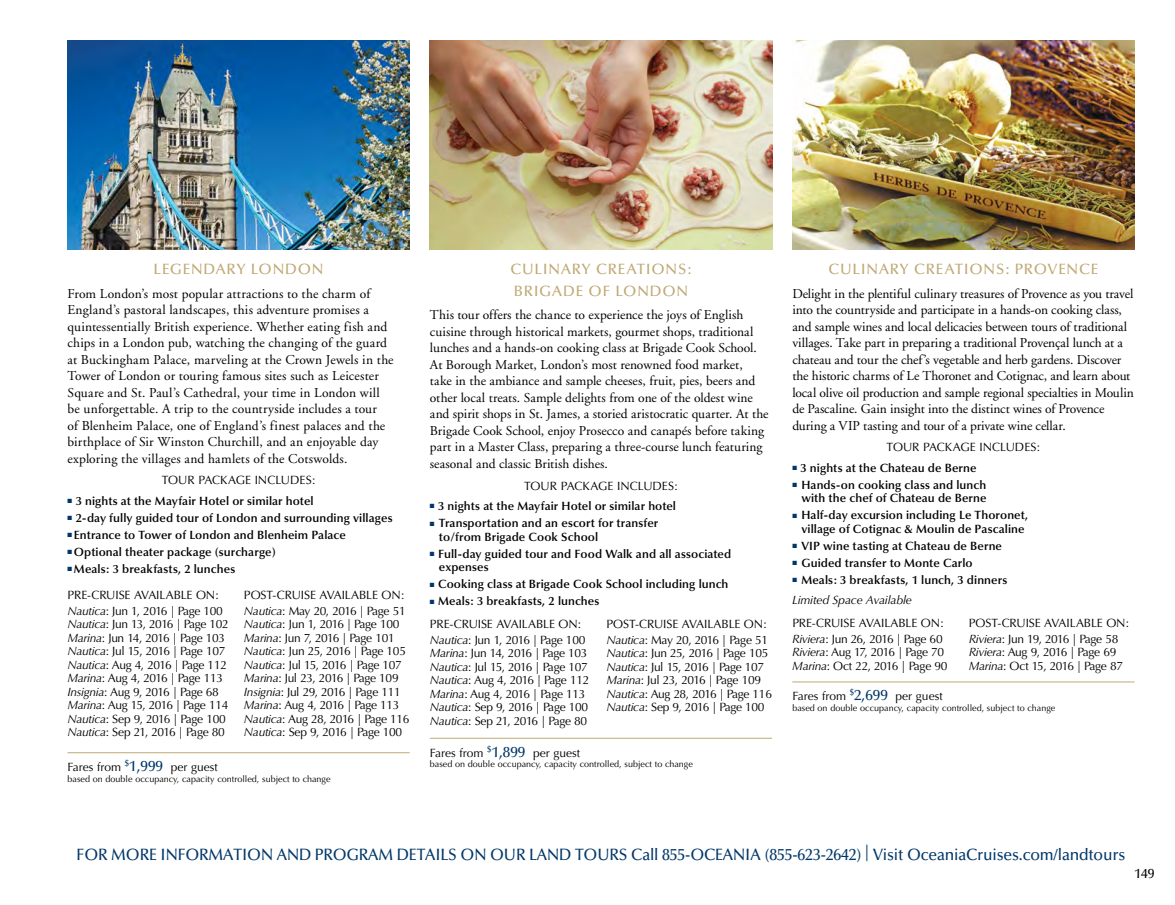
<style>
.page{position:relative;width:1175px;height:905px;background:#fff}
.page>*{position:absolute;margin:0;border:0;box-sizing:border-box;transform-origin:0 0}
.t1{font:500 16.5px "Optima";letter-spacing:-.01em;color:#003768;scale:.95 1}
.t2{font:500 15px/21.8px "Optima";letter-spacing:.05em;color:#bfa874;text-align:right}
.t3{font:13.5px/16.5px "Adobe Garamond";color:#000}
.t4{font:500 13.5px "Optima";color:#000}
.t5{font:600 12px/13.5px "Optima";letter-spacing:.005em;color:#000}
.t6{font:12px/13.5px "Optima";letter-spacing:-.03em;color:#000}
.t7{font:12px/13.5px "Optima";letter-spacing:-.05em;color:#000}
.t8{font:12px "Optima";color:#000}
.t9{font:12px "Optima";letter-spacing:-.01em;color:#000}
.t10{font:italic 12px "Optima";letter-spacing:-.01em;color:#000}
.t11{font:9px "Optima";color:#000}
.s1{color:#003768}
.s2{font-style:italic}
.s3{font-weight:500;font-size:15px;color:#003768}
</style>
<div class="page">
<img style="left:430px;top:40px;width:342px;height:210px">
<img style="left:68px;top:40px;width:342px;height:210px">
<hr style="left:68px;top:752px;width:342px;height:1px;background:#bfa874">
<hr style="left:430px;top:737px;width:342px;height:1px;background:#bfa874">
<img style="left:792px;top:40px;width:342px;height:210px">
<hr style="left:792px;top:681px;width:342px;height:1px;background:#bfa874">
<p class="t2" style="left:154px;top:259px;width:171px">LEGENDARY LONDON</p>
<p class="t3" style="left:68px;top:285px;width:327px">From London’s most popular attractions to the charm of England’s pastoral landscapes, this adventure promises a quintessentially British experience. Whether eating fish and chips in a London pub, watching the changing of the guard at Buckingham Palace, marveling at the Crown Jewels in the Tower of London or touring famous sites such as Leicester Square and St. Paul’s Cathedral, your time in London will be unforgettable. A trip to the countryside includes a tour<br>of Blenheim Palace, one of England’s finest palaces and the birthplace of Sir Winston Churchill, and an enjoyable day exploring the villages and hamlets of the Cotswolds.</p>
<p class="t6" style="left:162px;top:474px;width:45px">tour packa</p>
<p class="t6" style="left:236px;top:474px;width:21px">ge Incl</p>
<p class="t6" style="left:281px;top:474px;width:15px">udes</p>
<p class="t6" style="left:312px;top:474px;width:5px">:</p>
<p class="t5" style="left:68px;top:494px;width:248px"><span class="s1">■</span> 3 nights at the Mayfair H otel or similar hotel</p>
<p class="t5" style="left:68px;top:511px;width:326px"><span class="s1">■</span> 2-day fully guided tour of London and surrounding villages</p>
<p class="t5" style="left:68px;top:528px;width:280px"><span class="s1">■</span> Entrance to Tower of London and Blenheim Palace</p>
<p class="t5" style="left:68px;top:545px;width:210px"><span class="s1">■</span> Optional theater package (surcharge)</p>
<p class="t5" style="left:68px;top:562px;width:169px"><span class="s1">■</span> Meals: 3 breakfasts, 2 lunches</p>
<p class="t6" style="left:67px;top:587px;width:157px;line-height:15.9px;text-indent:89px">ila ble on:<br><span class="s2">Nautica</span>: Jun 1, 2016 | Page 100</p>
<p class="t7" style="left:67px;top:617px;width:163px"><span class="s2">Nautica</span>: Jun 13, 2016 | Page 102<br><span class="s2">Marina</span>: Jun 14, 2016 | Page 103<br><span class="s2">Nautica</span>: Jul 15, 2016 | Page 107<br><span class="s2">Nautica</span>: Aug 4, 2016 | Page 112<br><span class="s2">Marina</span>: Aug 4, 2016 | Page 113<br><span class="s2">Insignia</span>: Aug 9, 2016 | Page 68<br><span class="s2">Marina</span>: Aug 15, 2016 | Page 114<br><span class="s2">Nautica</span>: Sep 9, 2016 | Page 100<br><span class="s2">Nautica</span>: Sep 21, 2016 | Page 80</p>
<p class="t6" style="left:68px;top:588px;width:70px">PRE-Cruise ava</p>
<p class="t6" style="left:244px;top:587px;width:163px;line-height:15.9px;text-align:right">ila ble on:<br><span class="s2">Nautica</span>: May 20, 2016 | Page 51</p>
<p class="t6" style="left:244px;top:617px;width:167px"><span class="s2">Nautica</span>: Jun 1, 2016 | Page 100<br><span class="s2">Marina</span>: Jun 7, 2016 | Page 101<br><span class="s2">Nautica</span>: Jun 25, 2016 | Page 105<br><span class="s2">Nautica</span>: Jul 15, 2016 | Page 107<br><span class="s2">Marina</span>: Jul 23, 2016 | Page 109<br><span class="s2">Insignia</span>: Jul 29, 2016 | Page 111<br><span class="s2">Marina</span>: Aug 4, 2016 | Page 113<br><span class="s2">Nautica</span>: Aug 28, 2016 | Page 116<br><span class="s2">Nautica</span>: Sep 9, 2016 | Page 100</p>
<p class="t9" style="left:244px;top:588px;width:79px">Post-Cruise ava</p>
<p class="t8" style="left:68px;top:760px;width:152px">Fares from <sup>$</sup><span class="s3">1,999</span> per guest</p>
<p class="t11" style="left:68px;top:773px;width:264px">based on double occupancy, capacity controlled, subject to change</p>
<p class="t2" style="left:514px;top:259px;width:179px">INARY CREATIONS :<br>BRIGADE OF LONDON</p>
<p class="t3" style="left:430px;top:307px;width:340px">This tour offers the chance to experience the joys of English cuisine through historical markets, gourmet shops, traditional lunches and a hands-on cooking class at Brigade Cook School.<br>At Borough Market, London’s most renowned food market,<br>take in the ambiance and sample cheeses, fruit, pies, beers and other local treats. Sample delights from one of the oldest wine and spirit shops in St. James, a storied aristocratic quarter. At the Brigade Cook School, enjoy Prosecco and canapés before taking part in a Master Class, preparing a three-course lunch featuring seasonal and classic British dishes.</p>
<p class="t6" style="left:524px;top:479px;width:45px">tour packa</p>
<p class="t6" style="left:598px;top:479px;width:21px">ge Incl</p>
<p class="t6" style="left:643px;top:479px;width:13px">udes</p>
<p class="t6" style="left:674px;top:479px;width:5px">:</p>
<p class="t5" style="left:430px;top:499px;width:248px"><span class="s1">■</span> 3 nights at the Mayfair H otel or similar hotel</p>
<p class="t5" style="left:439px;top:516px;width:221px;text-indent:-9px"><span class="s1">■</span> Transportation and an escort for transfer to/from Brigade Cook School</p>
<p class="t5" style="left:439px;top:547px;width:294px;text-indent:-9px"><span class="s1">■</span> Full-day guided tour and Food Walk and all associated expenses</p>
<p class="t5" style="left:430px;top:577px;width:300px"><span class="s1">■</span> Cooking class at Brigade Cook School including lunch</p>
<p class="t5" style="left:430px;top:594px;width:171px"><span class="s1">■</span> Meals: 3 breakfasts, 2 lunches</p>
<p class="t2" style="left:510px;top:259px;width:12px">CUL</p>
<p class="t6" style="left:430px;top:616px;width:157px;line-height:15.9px;text-indent:89px">ila ble on:<br><span class="s2">Nautica</span>: Jun 1, 2016 | Page 100</p>
<p class="t7" style="left:430px;top:646px;width:161px"><span class="s2">Marina</span>: Jun 14, 2016 | Page 103<br><span class="s2">Nautica</span>: Jul 15, 2016 | Page 107<br><span class="s2">Nautica</span>: Aug 4, 2016 | Page 112<br><span class="s2">Marina</span>: Aug 4, 2016 | Page 113<br><span class="s2">Nautica</span>: Sep 9, 2016 | Page 100<br><span class="s2">Nautica</span>: Sep 21, 2016 | Page 80</p>
<p class="t6" style="left:430px;top:617px;width:71px">PRE-Cruise ava</p>
<p class="t9" style="left:606px;top:616px;width:79px">Post-Cruise ava</p>
<p class="t6" style="left:606px;top:616px;width:163px;line-height:15.9px;text-align:right">ila ble on:<br><span class="s2">Nautica</span>: May 20, 2016 | Page 51</p>
<p class="t6" style="left:606px;top:646px;width:167px"><span class="s2">Nautica</span>: Jun 25, 2016 | Page 105<br><span class="s2">Nautica</span>: Jul 15, 2016 | Page 107<br><span class="s2">Marina</span>: Jul 23, 2016 | Page 109<br><span class="s2">Nautica</span>: Aug 28, 2016 | Page 116<br><span class="s2">Nautica</span>: Sep 9, 2016 | Page 100</p>
<p class="t8" style="left:430px;top:745px;width:152px">Fares from <sup>$</sup><span class="s3">1,899</span> per guest</p>
<p class="t11" style="left:430px;top:759px;width:264px">based on double occupancy, capacity controlled, subject to change</p>
<p class="t2" style="left:828px;top:259px;width:12px">CUL</p>
<p class="t2" style="left:860px;top:259px;width:239px">INARY CREATIONS : PROVENCE</p>
<p class="t3" style="left:792px;top:285px;width:343px">Delight in the plentiful culinary treasures of Provence as you travel into the countryside and participate in a hands-on cooking class, and sample wines and local delicacies between tours of traditional villages. Take part in preparing a traditional Provençal lunch at a chateau and tour the chef’s vegetable and herb gardens. Discover the historic charms of Le Thoronet and Cotignac, and learn about local olive oil production and sample regional specialties in Moulin de Pascaline. Gain insight into the distinct wines of Provence during a VIP tasting and tour of a private wine cellar.</p>
<p class="t6" style="left:886px;top:441px;width:45px">tour packa</p>
<p class="t6" style="left:960px;top:441px;width:21px">ge Incl</p>
<p class="t6" style="left:1005px;top:441px;width:13px">udes</p>
<p class="t6" style="left:1036px;top:441px;width:5px">:</p>
<p class="t5" style="left:792px;top:461px;width:186px"><span class="s1">■</span> 3 nights at the Chateau de Berne</p>
<p class="t5" style="left:792px;top:478px;width:196px;text-align:right"><span class="s1">■</span> Hands-on cooking class and lunch with the chef of Chateau de Berne</p>
<p class="t5" style="left:792px;top:508px;width:237px;text-align:center"><span class="s1">■</span> Half-day excursion including Le Thoronet, village of Cotignac &amp; Moulin de Pascaline</p>
<p class="t5" style="left:792px;top:539px;width:14px"><span class="s1">■</span> VIP</p>
<p class="t5" style="left:823px;top:539px;width:180px">wine tasting at Chateau de Berne</p>
<p class="t5" style="left:792px;top:556px;width:182px"><span class="s1">■</span> G uided transfer to Monte Carlo</p>
<p class="t5" style="left:792px;top:573px;width:216px"><span class="s1">■</span> Meals: 3 breakfasts, 1 lunch, 3 dinners</p>
<p class="t10" style="left:792px;top:593px;width:121px">Limited Space Available</p>
<p class="t6" style="left:792px;top:615px;width:153px;line-height:15.9px;text-align:right">ila ble on:<br><span class="s2">Riviera</span>: Jun 26, 2016 | Page 60</p>
<p class="t7" style="left:792px;top:645px;width:157px"><span class="s2">Riviera</span>: Aug 17, 2016 | Page 70<br><span class="s2">Marina</span>: Oct 22, 2016 | Page 90</p>
<p class="t6" style="left:792px;top:616px;width:70px">PRE-Cruise ava</p>
<p class="t6" style="left:968px;top:615px;width:162px;line-height:15.9px;text-indent:98px">ila ble on:<br><span class="s2">Riviera</span>: Jun 19, 2016 | Page 58</p>
<p class="t7" style="left:968px;top:645px;width:156px"><span class="s2">Riviera</span>: Aug 9, 2016 | Page 69<br><span class="s2">Marina</span>: Oct 15, 2016 | Page 87</p>
<p class="t9" style="left:968px;top:615px;width:79px">Post-Cruise ava</p>
<p class="t8" style="left:792px;top:689px;width:152px">Fares from <sup>$</sup><span class="s3">2,699</span> per guest</p>
<p class="t11" style="left:792px;top:702px;width:264px">based on double occupancy, capacity controlled, subject to change</p>
<p class="t1" style="left:77px;top:845px;width:310px">FOR MORE INFORMATION an d program</p>
<p class="t1" style="left:397px;top:845px;width:22px">detai</p>
<p class="t1" style="left:440px;top:845px;width:722px">ls ON OU R LAND TOU RS Call 855-OCEANIA (855-623-2642) <sup>|</sup> Visit OceaniaCruises.com/landtours</p>
<p class="t4" style="left:1134px;top:866px;width:22px">149</p>
</div>
